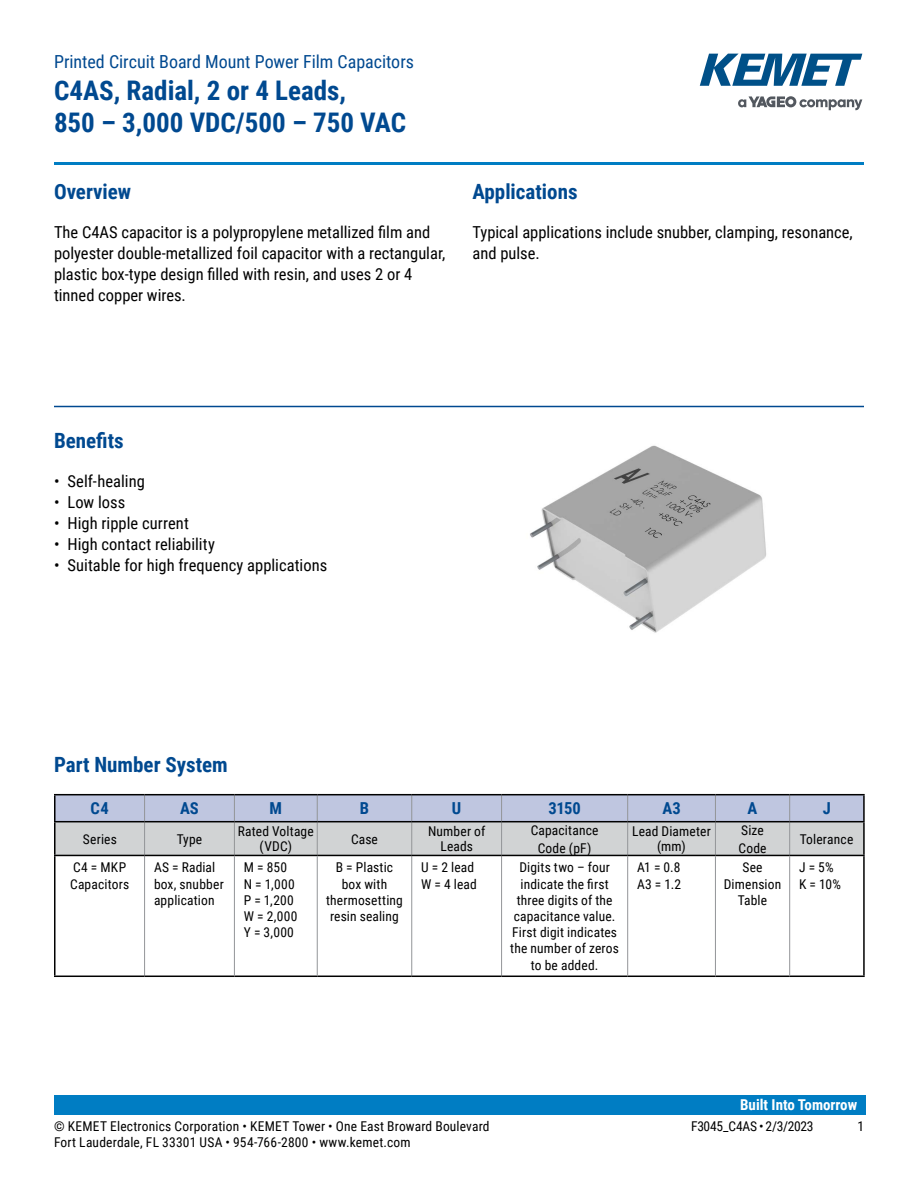
<style>
.page{position:relative;width:918px;height:1188px;background:#fff}
.page>*{position:absolute;margin:0;border:0;box-sizing:border-box;transform-origin:0 0}
.t1{font:700 27px/32.4px "Roboto Condensed";color:#004990}
.t2{font:700 21px "Roboto Condensed";color:#004990}
.t3{font:18px "Roboto Condensed";color:#004990}
.t4{font:16.5px/21px "Roboto Condensed";color:#000}
.t5{font:700 16.5px "Roboto Condensed";letter-spacing:.005em;color:#004990}
.t6{font:700 15px "Roboto Condensed";color:#fff}
.t7{font:13.5px/16.2px "Roboto Condensed";letter-spacing:.01em;color:#000;text-align:center}
.t8{font:13.5px "Roboto Condensed";letter-spacing:-.015em;color:#000}
</style>
<div class="page">
<svg style="left:738px;top:96px;width:124px;height:14px"></svg>
<svg style="left:700px;top:54px;width:162px;height:32px"></svg>
<div style="left:54px;top:1095px;width:811px;height:20px;background:#007dc3"></div>
<hr style="left:54px;top:162px;width:810px;height:3px;background:#007dc3">
<hr style="left:54px;top:406px;width:810px;height:1px;background:#004990">
<svg style="left:56px;top:795px;width:807px;height:60px;background:#c4c8d4"></svg>
<hr style="left:144px;top:822px;width:1px;height:33px;background:#939598">
<hr style="left:234px;top:822px;width:1px;height:33px;background:#939598">
<hr style="left:317px;top:822px;width:1px;height:33px;background:#939598">
<hr style="left:411px;top:822px;width:1px;height:33px;background:#939598">
<hr style="left:501px;top:822px;width:1px;height:33px;background:#939598">
<hr style="left:627px;top:822px;width:1px;height:33px;background:#939598">
<hr style="left:715px;top:822px;width:1px;height:33px;background:#939598">
<hr style="left:789px;top:822px;width:1px;height:33px;background:#939598">
<hr style="left:144px;top:856px;width:1px;height:120px;background:#939598">
<hr style="left:411px;top:856px;width:1px;height:120px;background:#939598">
<hr style="left:501px;top:856px;width:1px;height:120px;background:#939598">
<hr style="left:863px;top:795px;width:2px;height:26px;background:#000">
<hr style="left:54px;top:822px;width:2px;height:33px;background:#000">
<hr style="left:863px;top:822px;width:2px;height:33px;background:#000">
<hr style="left:54px;top:794px;width:91px;height:1px;background:#000">
<hr style="left:54px;top:795px;width:2px;height:26px;background:#000">
<hr style="left:145px;top:794px;width:89px;height:1px;background:#000">
<hr style="left:234px;top:794px;width:83px;height:1px;background:#000">
<hr style="left:317px;top:794px;width:95px;height:1px;background:#000">
<hr style="left:412px;top:794px;width:90px;height:1px;background:#000">
<hr style="left:502px;top:794px;width:126px;height:1px;background:#000">
<hr style="left:628px;top:794px;width:87px;height:1px;background:#000">
<hr style="left:715px;top:794px;width:75px;height:1px;background:#000">
<hr style="left:790px;top:794px;width:75px;height:1px;background:#000">
<hr style="left:54px;top:821px;width:91px;height:1px;background:#000">
<hr style="left:145px;top:821px;width:89px;height:1px;background:#000">
<hr style="left:234px;top:821px;width:83px;height:1px;background:#000">
<hr style="left:317px;top:821px;width:95px;height:1px;background:#000">
<hr style="left:412px;top:821px;width:90px;height:1px;background:#000">
<hr style="left:502px;top:821px;width:126px;height:1px;background:#000">
<hr style="left:628px;top:821px;width:87px;height:1px;background:#000">
<hr style="left:715px;top:821px;width:75px;height:1px;background:#000">
<hr style="left:790px;top:821px;width:75px;height:1px;background:#000">
<hr style="left:54px;top:855px;width:91px;height:1px;background:#000">
<hr style="left:54px;top:856px;width:2px;height:120px;background:#000">
<hr style="left:145px;top:855px;width:89px;height:1px;background:#000">
<hr style="left:317px;top:855px;width:95px;height:1px;background:#000">
<hr style="left:412px;top:855px;width:90px;height:1px;background:#000">
<hr style="left:502px;top:855px;width:126px;height:1px;background:#000">
<hr style="left:54px;top:976px;width:91px;height:1px;background:#000">
<hr style="left:145px;top:976px;width:89px;height:1px;background:#000">
<hr style="left:317px;top:976px;width:95px;height:1px;background:#000">
<hr style="left:412px;top:976px;width:90px;height:1px;background:#000">
<hr style="left:502px;top:976px;width:126px;height:1px;background:#000">
<hr style="left:234px;top:855px;width:83px;height:1px;background:#000">
<hr style="left:234px;top:976px;width:83px;height:1px;background:#000">
<hr style="left:234px;top:856px;width:1px;height:120px;background:#939598">
<hr style="left:317px;top:856px;width:1px;height:120px;background:#939598">
<hr style="left:628px;top:855px;width:87px;height:1px;background:#000">
<hr style="left:628px;top:976px;width:87px;height:1px;background:#000">
<hr style="left:627px;top:856px;width:1px;height:120px;background:#939598">
<hr style="left:790px;top:855px;width:75px;height:1px;background:#000">
<hr style="left:863px;top:856px;width:2px;height:120px;background:#000">
<hr style="left:790px;top:976px;width:75px;height:1px;background:#000">
<hr style="left:715px;top:855px;width:75px;height:1px;background:#000">
<hr style="left:715px;top:976px;width:75px;height:1px;background:#000">
<hr style="left:715px;top:856px;width:1px;height:120px;background:#939598">
<hr style="left:789px;top:856px;width:1px;height:120px;background:#939598">
<img style="left:530px;top:445px;width:236px;height:188px">
<h3 class="t3" style="left:54px;top:48px;width:362px">Printed Circuit Board Mount Power Film Capacitors</h3>
<h1 class="t1" style="left:54px;top:73px;width:354px">C4AS, Radial, 2 or 4 Leads,<br>850 – 3,000 VDC/500 – 750 VAC</h1>
<h2 class="t2" style="left:54px;top:177px;width:79px">Overview</h2>
<p class="t4" style="left:54px;top:221px;width:393px">The C4AS capacitor is a polypropylene metallized film and polyester double-metallized foil capacitor with a rectangular, plastic box-type design filled with resin, and uses 2 or 4 tinned copper wires.</p>
<h2 class="t2" style="left:472px;top:177px;width:107px">Applications</h2>
<p class="t4" style="left:472px;top:221px;width:382px">Typical applications include snubber, clamping, resonance, and pulse.</p>
<h2 class="t2" style="left:54px;top:426px;width:71px">Benefits</h2>
<p class="t4" style="left:54px;top:470px;width:92px">• Self-healing</p>
<p class="t4" style="left:54px;top:491px;width:73px">• Low loss</p>
<p class="t4" style="left:54px;top:512px;width:136px">• High ripple current</p>
<p class="t4" style="left:54px;top:533px;width:163px">• High contact reliability</p>
<p class="t4" style="left:54px;top:554px;width:275px">• Suitable for high frequency applications</p>
<h2 class="t2" style="left:54px;top:750px;width:175px">Part Number System</h2>
<p class="t5" style="left:91px;top:797px;width:20px">C4</p>
<p class="t5" style="left:180px;top:797px;width:20px">AS</p>
<p class="t5" style="left:270px;top:797px;width:14px">M</p>
<p class="t5" style="left:360px;top:797px;width:11px">B</p>
<p class="t5" style="left:452px;top:797px;width:11px">U</p>
<p class="t5" style="left:548px;top:797px;width:34px">3150</p>
<p class="t5" style="left:662px;top:797px;width:20px">A3</p>
<p class="t5" style="left:748px;top:797px;width:11px">A</p>
<p class="t5" style="left:823px;top:797px;width:10px">J</p>
<p class="t7" style="left:83px;top:830px;width:35px">Series</p>
<p class="t7" style="left:177px;top:830px;width:27px">Type</p>
<p class="t7" style="left:238px;top:823px;width:77px;line-height:15px">Rated Voltage (VDC)</p>
<p class="t7" style="left:351px;top:830px;width:28px">Case</p>
<p class="t7" style="left:428px;top:823px;width:59px;line-height:15px">Number of<br>Leads</p>
<p class="t7" style="left:531px;top:820px;width:69px;line-height:18px">Capacitance<br>Code (pF)</p>
<p class="t7" style="left:632px;top:823px;width:80px;line-height:15px">Lead Diameter (mm)</p>
<p class="t7" style="left:739px;top:820px;width:30px;line-height:18px;text-align:left">Size<br>Code</p>
<p class="t7" style="left:800px;top:830px;width:55px">Tolerance</p>
<p class="t7" style="left:70px;top:859px;width:61px;text-align:left">C4 = MKP<br>Capacitors</p>
<p class="t7" style="left:154px;top:859px;width:71px;text-align:left">AS = Radial box, snubber application</p>
<p class="t7" style="left:244px;top:859px;width:55px;text-align:left">M = 850<br>N = 1,000<br>P = 1,200<br>W = 2,000<br>Y = 3,000</p>
<p class="t7" style="left:326px;top:859px;width:78px">B = Plastic box with thermosetting resin sealing</p>
<p class="t7" style="left:421px;top:859px;width:57px;text-align:left">U = 2 lead<br>W = 4 lead</p>
<p class="t7" style="left:510px;top:859px;width:110px">Digits two – four indicate the first three digits of the capacitance value.<br>First digit indicates the number of zeros to be added.</p>
<p class="t7" style="left:637px;top:859px;width:45px;text-align:left">A1 = 0.8<br>A3 = 1.2</p>
<p class="t7" style="left:724px;top:859px;width:59px">See<br>Dimension<br>Table</p>
<p class="t7" style="left:799px;top:859px;width:43px;text-align:left">J = 5%<br>K = 10%</p>
<p class="t6" style="left:740px;top:1094px;width:119px">Built Into Tomorrow</p>
<p class="t7" style="left:54px;top:1117px;width:437px">© KEMET Electronics Corporation • KEMET Tower • One East Broward Boulevard</p>
<p class="t8" style="left:691px;top:1116px;width:124px">F3045_C4AS • 2/3/2023</p>
<p class="t7" style="left:857px;top:1117px;width:8px">1</p>
<p class="t7" style="left:54px;top:1133px;width:358px">Fort Lauderdale, FL 33301 USA • 954-766-2800 • www.kemet.com</p>
</div>
